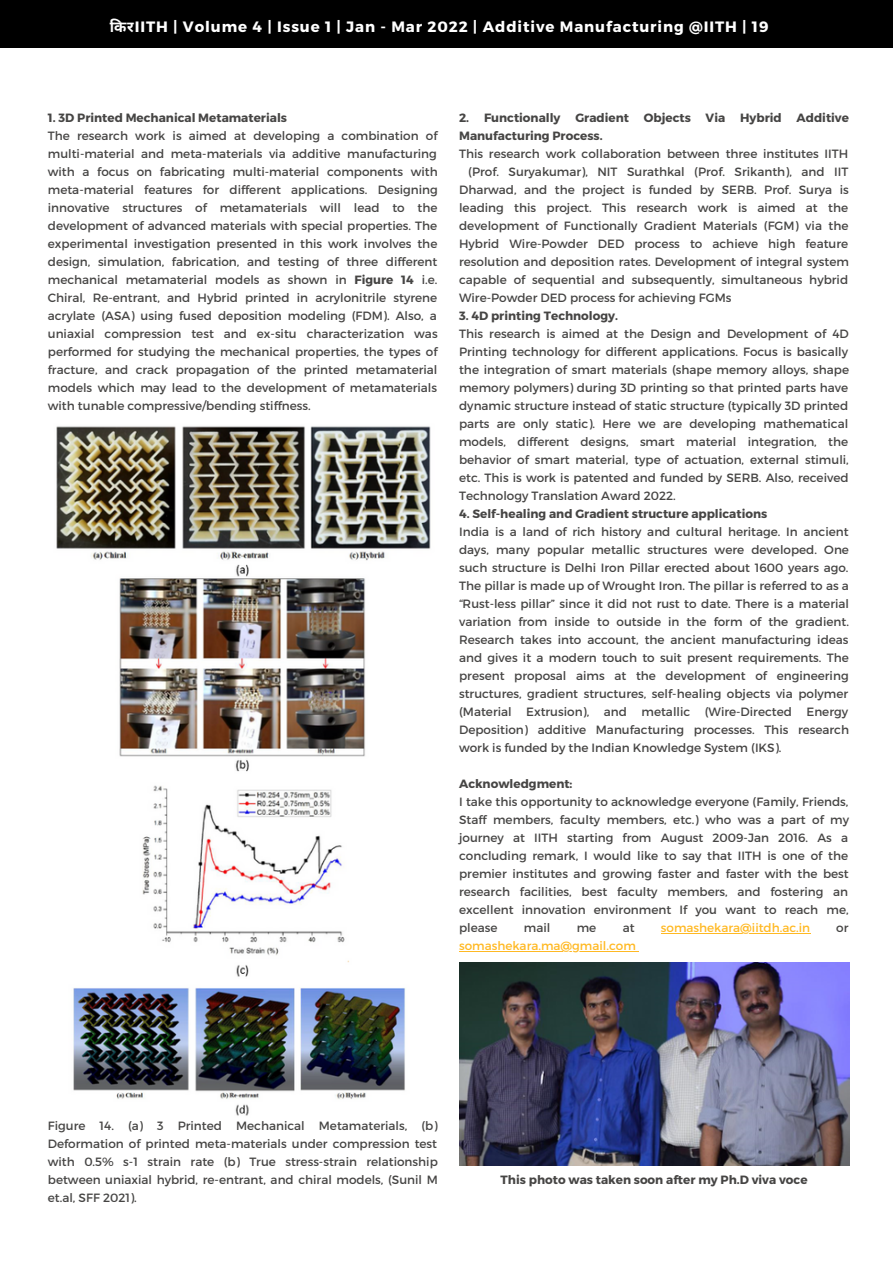
<style>
.page{position:relative;width:893px;height:1264px;background:#fff}
.page>*{position:absolute;margin:0;border:0;box-sizing:border-box;transform-origin:0 0}
.t1{font:700 15px "Montserrat";letter-spacing:.06em;color:#fff}
.t2{font:12px/18px "Montserrat";color:#464544;text-align:justify}
.t3{font:700 12px/18px "Montserrat";color:#464544}
.t4{font:12px "Montserrat";color:#ffb923}
.s1{font-family:"Noto Sans Devanagari"}
.s2{font-weight:700}
</style>
<div class="page">
<img style="left:56px;top:426px;width:375px;height:551px">
<img style="left:73px;top:987px;width:333px;height:129px">
<img style="left:459px;top:962px;width:390px;height:203px">
<hr style="left:661px;top:933px;width:149px;height:1px;background:#ffb923">
<hr style="left:459px;top:951px;width:176px;height:1px;background:#ffb923">
<div style="left:0;top:0;width:892px;height:47px;background:#000"></div>
<p class="t1" style="left:110px;top:17px;width:660px"><span class="s1">कि र</span>IITH | Volume 4 | Issue 1 | Jan - Mar 2022 | Additive Manufacturing @IITH | 19</p>
<p class="t3" style="left:48px;top:108px;width:241px">1. 3D Printed Mechanical Metamaterials</p>
<p class="t2" style="left:48px;top:126px;width:391px">The research work is aimed at developing a combination of multi-material and meta-materials via additive manufacturing with a focus on fabricating multi-material components with meta-material features for different applications. Designing innovative structures of metamaterials will lead to the development of advanced materials with special properties. The experimental investigation presented in this work involves the design, simulation, fabrication, and testing of three different mechanical metamaterial models as shown in <span class="s2">Figure 14</span> i.e.<br>Chiral, Re-entrant, and Hybrid printed in acrylonitrile styrene acrylate (ASA) using fused deposition modeling (FDM). Also, a uniaxial compression test and ex-situ characterization was performed for studying the mechanical properties, the types of fracture, and crack propagation of the printed metamaterial models which may lead to the development of metamaterials with tunable compressive/bending stiffness.</p>
<p class="t3" style="left:459px;top:108px;width:391px">2. Functionally Gradient Objects Via Hybrid Additive<br>Manufacturing Process.</p>
<p class="t2" style="left:459px;top:144px;width:390px">This research work collaboration between three institutes IITH</p>
<p class="t2" style="left:468px;top:162px;width:381px">(Prof. Suryakumar), NIT Surathkal (Prof. Srikanth), and IIT</p>
<p class="t2" style="left:459px;top:180px;width:391px">Dharwad, and the project is funded by SERB. Prof. Surya is</p>
<p class="t2" style="left:459px;top:198px;width:390px">leading this project. This research work is aimed at the</p>
<p class="t2" style="left:459px;top:216px;width:391px">development of Functionally Gradient Materials (FGM) via the</p>
<p class="t2" style="left:459px;top:234px;width:390px">Hybrid Wire-Powder DED process to achieve high feature</p>
<p class="t2" style="left:459px;top:252px;width:391px">resolution and deposition rates. Development of integral system</p>
<p class="t2" style="left:459px;top:270px;width:390px">capable of sequential and subsequently, simultaneous hybrid</p>
<p class="t2" style="left:459px;top:288px;width:274px">Wire-Powder DED process for achieving FGMs</p>
<p class="t3" style="left:459px;top:306px;width:160px">3. 4D printing Technology.</p>
<p class="t2" style="left:459px;top:324px;width:391px">This research is aimed at the Design and Development of 4D Printing technology for different applications. Focus is basically the integration of smart materials (shape memory alloys, shape memory polymers) during 3D printing so that printed parts have dynamic structure instead of static structure (typically 3D printed parts are only static). Here we are developing mathematical models, different designs, smart material integration, the behavior of smart material, type of actuation, external stimuli, etc. This is work is patented and funded by SERB. Also, received Technology Translation Award 2022.</p>
<p class="t3" style="left:459px;top:504px;width:310px">4. Self-healing and Gradient structure applications</p>
<p class="t2" style="left:459px;top:522px;width:391px">India is a land of rich history and cultural heritage. In ancient days, many popular metallic structures were developed. One such structure is Delhi Iron Pillar erected about 1600 years ago.<br>The pillar is made up of Wrought Iron. The pillar is referred to as a “Rust-less pillar” since it did not rust to date. There is a material variation from inside to outside in the form of the gradient.<br>Research takes into account, the ancient manufacturing ideas and gives it a modern touch to suit present requirements. The present proposal aims at the development of engineering structures, gradient structures, self-healing objects via polymer (Material Extrusion), and metallic (Wire-Directed Energy Deposition) additive Manufacturing processes. This research work is funded by the Indian Knowledge System (IKS).</p>
<p class="t3" style="left:459px;top:774px;width:115px">Acknowledgment:</p>
<p class="t2" style="left:459px;top:792px;width:391px">I take this opportunity to acknowledge everyone (Family, Friends, Staff members, faculty members, etc.) who was a part of my journey at IITH starting from August 2009-Jan 2016. As a concluding remark, I would like to say that IITH is one of the premier institutes and growing faster and faster with the best research facilities, best faculty members, and fostering an excellent innovation environment If you want to reach me, please</p>
<p class="t2" style="left:524px;top:918px;width:28px">mail</p>
<p class="t2" style="left:576px;top:918px;width:21px">me</p>
<p class="t2" style="left:622px;top:918px;width:13px">at</p>
<p class="t4" style="left:661px;top:920px;width:151px">somashekara@iitdh.ac.in</p>
<p class="t2" style="left:836px;top:918px;width:14px">or</p>
<p class="t4" style="left:459px;top:938px;width:178px">somashekara.ma@gmail.com</p>
<p class="t2" style="left:48px;top:1116px;width:391px">Figure 14. (a) 3 Printed Mechanical Metamaterials, (b)<br>Deformation of printed meta-materials under compression test with 0.5% s-1 strain rate (b) True stress-strain relationship between uniaxial hybrid, re-entrant, and chiral models, (Sunil M et.al, SFF 2021).</p>
<p class="t3" style="left:500px;top:1170px;width:308px">This photo was taken soon after my Ph.D viva voce</p>
</div>
